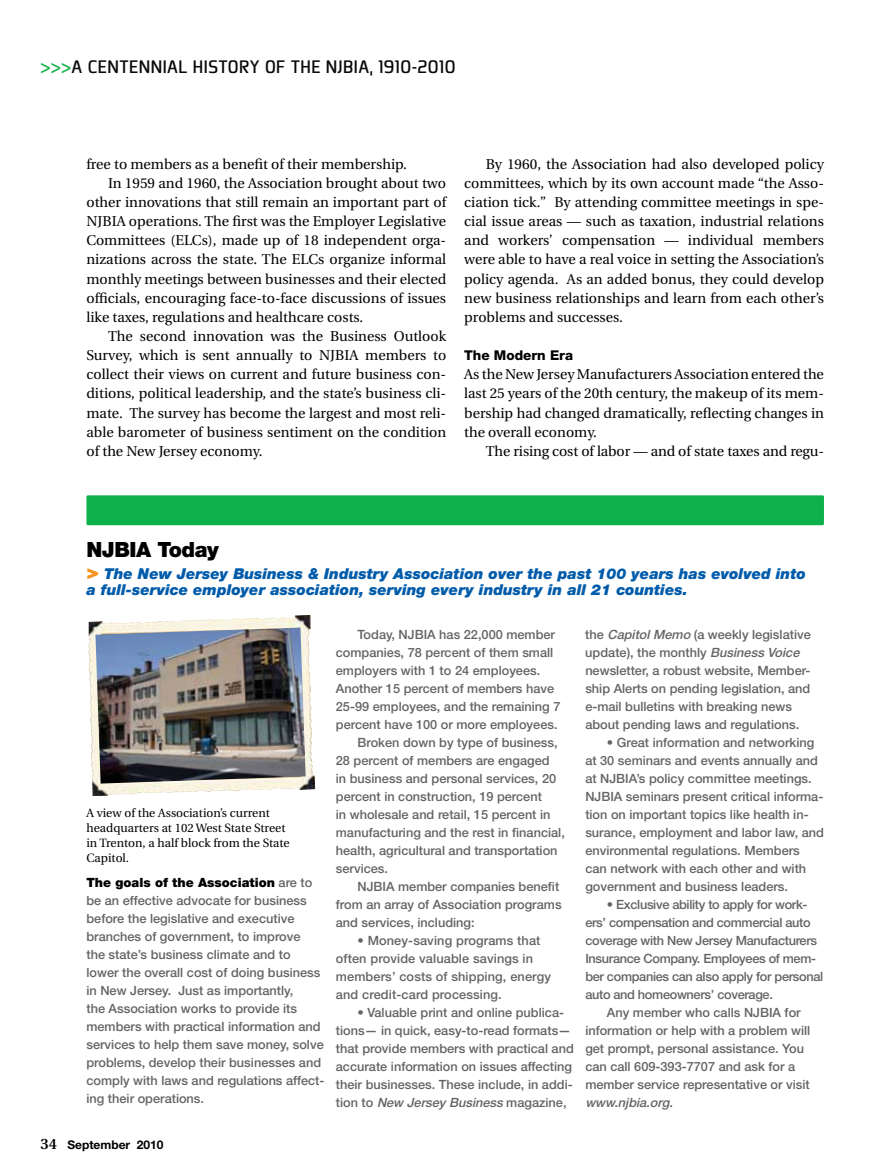
<style>
.page{position:relative;width:878px;height:1175px;background:#fff}
.page>*{position:absolute;margin:0;border:0;box-sizing:border-box;transform-origin:0 0}
.t1{font:900 21px "Helvetica Neue";letter-spacing:-.02em;color:#000}
.t2{font:700 18px "Bentwood";letter-spacing:.025em;color:#0a0a0b}
.t3{font:italic 900 15px/16.5px "Helvetica Neue";color:#005baa}
.t4{font:14.25px/19px "Utopia";color:#000;text-align:justify}
.t5{font:800 13.5px "Helvetica Neue";color:#000}
.t6{font:500 12.75px/18px "Helvetica Neue";color:#636466}
.t7{font:500 12.75px "Helvetica Neue";letter-spacing:-.025em;color:#636466}
.t8{font:italic 500 12.75px "Helvetica Neue";color:#636466}
.t9{font:12px/15px "Utopia";color:#000}
.t10{font:700 12px "Helvetica Neue";color:#000}
.s1{color:#18b24c}
.s2{font-style:normal;font-size:21px;color:#f7941e}
.s3{font-weight:900;color:#000}
.s4{font-family:"Utopia";font-weight:600;font-size:15px}
.s5{font-style:italic}
.s6{font-style:normal}
</style>
<div class="page">
<img style="left:89px;top:615px;width:226px;height:181px">
<img style="left:95px;top:627px;width:210px;height:156px">
<div style="left:87px;top:496px;width:736px;height:28px;background:#0db14b"></div>
<div style="left:86px;top:495px;width:737px;height:30px;border:2px solid #0db14b"></div>
<h2 class="t2" style="left:40px;top:56px;width:416px"><span class="s1">&gt;&gt;&gt;</span>A CENTENNIAL HISTORY OF THE NJBIA, 1910-2010</h2>
<p class="t4" style="left:86px;top:155px;width:322px">free to members as a benefit of their membership.</p>
<p class="t4" style="left:108px;top:174px;width:339px">In 1959 and 1960, the Association brought about two</p>
<p class="t4" style="left:86px;top:193px;width:361px">other innovations that still remain an important part of</p>
<p class="t4" style="left:86px;top:212px;width:361px">NJBIA operations. The first was the Employer Legislative</p>
<p class="t4" style="left:86px;top:231px;width:361px">Committees (ELCs), made up of 18 independent orga-</p>
<p class="t4" style="left:86px;top:250px;width:361px">nizations across the state. The ELCs organize informal</p>
<p class="t4" style="left:86px;top:269px;width:361px">monthly meetings between businesses and their elected</p>
<p class="t4" style="left:86px;top:289px;width:361px">officials, encouraging face-to-face discussions of issues</p>
<p class="t4" style="left:86px;top:308px;width:278px">like taxes, regulations and healthcare costs.</p>
<p class="t4" style="left:108px;top:327px;width:339px">The second innovation was the Business Outlook</p>
<p class="t4" style="left:86px;top:346px;width:361px">Survey, which is sent annually to NJBIA members to</p>
<p class="t4" style="left:86px;top:365px;width:361px">collect their views on current and future business con-</p>
<p class="t4" style="left:86px;top:384px;width:361px">ditions, political leadership, and the state’s business cli-</p>
<p class="t4" style="left:86px;top:403px;width:361px">mate. The survey has become the largest and most reli-</p>
<p class="t4" style="left:86px;top:422px;width:361px">able barometer of business sentiment on the condition</p>
<p class="t4" style="left:86px;top:442px;width:178px">of the New Jersey economy.</p>
<p class="t4" style="left:464px;top:155px;width:361px;text-indent:22px">By 1960, the Association had also developed policy committees, which by its own account made “the Asso&shy;ciation tick.” By attending committee meetings in spe&shy;cial issue areas — such as taxation, industrial relations and workers’ compensation — individual members were able to have a real voice in setting the Association’s policy agenda. As an added bonus, they could develop new business relationships and learn from each other’s problems and successes.</p>
<p class="t5" style="left:464px;top:347px;width:110px">The Modern Era</p>
<p class="t4" style="left:464px;top:365px;width:361px">As the New Jersey Manufacturers Association entered the last 25 years of the 20th century, the makeup of its mem&shy;bership had changed dramatically, reflecting changes in the overall economy.</p>
<p class="t4" style="left:486px;top:442px;width:339px">The rising cost of labor — and of state taxes and regu-</p>
<h1 class="t1" style="left:86px;top:537px;width:134px">NJBIA Today</h1>
<p class="t3" style="left:86px;top:565px;width:721px"><span class="s2">&gt;</span> The New Jersey Business &amp; Industry Association over the past 100 years has evolved into a full-service employer association, serving every industry in all 21 counties.</p>
<p class="t9" style="left:86px;top:805px;width:205px">A view of the Association’s current headquarters at 102 West State Street in Trenton, a half block from the State<br>Capitol.</p>
<p class="t6" style="left:86px;top:873px;width:239px"><span class="s3">The goals of the Association</span> are to be an effective advocate for business before the legislative and executive branches of government, to improve<br>the state’s business climate and to lower the overall cost of doing business in New Jersey. Just as importantly,<br>the Association works to provide its members with practical information and services to help them save money, solve problems, develop their businesses and comply with laws and regulations affect&shy;ing their operations.</p>
<p class="t10" style="left:40px;top:1137px;width:125px"><span class="s4">34</span> September 2010</p>
<p class="t6" style="left:357px;top:625px;width:199px">Today, NJBIA has 22,000 member</p>
<p class="t6" style="left:336px;top:643px;width:219px">companies, 78 percent of them small</p>
<p class="t6" style="left:336px;top:661px;width:206px">employers with 1 to 24 employees.</p>
<p class="t6" style="left:336px;top:679px;width:220px">Another 15 percent of members have</p>
<p class="t6" style="left:336px;top:697px;width:226px">25-99 employees, and the remaining 7</p>
<p class="t6" style="left:336px;top:715px;width:223px">percent have 100 or more employees.</p>
<p class="t6" style="left:357px;top:733px;width:202px">Broken down by type of business,</p>
<p class="t6" style="left:336px;top:751px;width:215px">28 percent of members are engaged</p>
<p class="t6" style="left:336px;top:769px;width:222px">in business and personal services, 20</p>
<p class="t6" style="left:336px;top:787px;width:207px">percent in construction, 19 percent</p>
<p class="t6" style="left:336px;top:805px;width:216px">in wholesale and retail, 15 percent in</p>
<p class="t6" style="left:336px;top:823px;width:230px">manufacturing and the rest in financial,</p>
<p class="t6" style="left:336px;top:841px;width:223px">health, agricultural and transportation</p>
<p class="t6" style="left:336px;top:859px;width:54px">services.</p>
<p class="t6" style="left:357px;top:877px;width:203px">NJBIA member companies benefit</p>
<p class="t6" style="left:336px;top:895px;width:227px">from an array of Association programs</p>
<p class="t6" style="left:336px;top:913px;width:140px">and services, including:</p>
<p class="t6" style="left:336px;top:931px;width:217px;text-indent:22px">• Money-saving programs that often provide valuable savings in members’ costs of shipping, energy and credit-card processing.</p>
<p class="t6" style="left:336px;top:1003px;width:239px;text-indent:22px">• Valuable print and online publica&shy;tions— in quick, easy-to-read formats— that provide members with practical and accurate information on issues affecting their businesses. These include, in addi&shy;t i o n t o <span class="s5">New Jersey Business</span> m a g a z i n e ,</p>
<p class="t6" style="left:585px;top:625px;width:227px">the <span class="s5">CapitolMemo</span> (a weekly legislative update), the monthly <span class="s5">Business Voice </span>newsletter, a robust website, Member&shy;ship Alerts on pending legislation, and e-mail bulletins with breaking news about pending laws and regulations.</p>
<p class="t6" style="left:585px;top:733px;width:240px;text-indent:22px">• Great information and networking at 30 seminars and events annually and at NJBIA’s policy committee meetings.<br>NJBIA seminars present critical informa&shy;tion on important topics like health in&shy;surance, employment and labor law, and environmental regulations. Members can network with each other and with government and business leaders.</p>
<p class="t7" style="left:607px;top:896px;width:202px">• Exclusive ability to apply for work-</p>
<p class="t7" style="left:585px;top:914px;width:227px">ers’ compensation and commercial auto</p>
<p class="t7" style="left:585px;top:932px;width:233px">coverage with New Jersey Manufacturers</p>
<p class="t7" style="left:585px;top:950px;width:232px">Insurance Company. Employees of mem-</p>
<p class="t7" style="left:585px;top:968px;width:239px">ber companies can also apply for personal</p>
<p class="t7" style="left:585px;top:986px;width:189px">auto and homeowners’ coverage.</p>
<p class="t6" style="left:607px;top:1003px;width:195px">Any member who calls NJBIA for</p>
<p class="t6" style="left:585px;top:1021px;width:226px">information or help with a problem will</p>
<p class="t6" style="left:585px;top:1039px;width:220px">get prompt, personal assistance. You</p>
<p class="t6" style="left:585px;top:1057px;width:211px">can call 609-393-7707 and ask for a</p>
<p class="t6" style="left:585px;top:1075px;width:226px">member service representative or visit</p>
<p class="t8" style="left:585px;top:1094px;width:89px">www.njbia.org<span class="s6">.</span></p>
</div>
